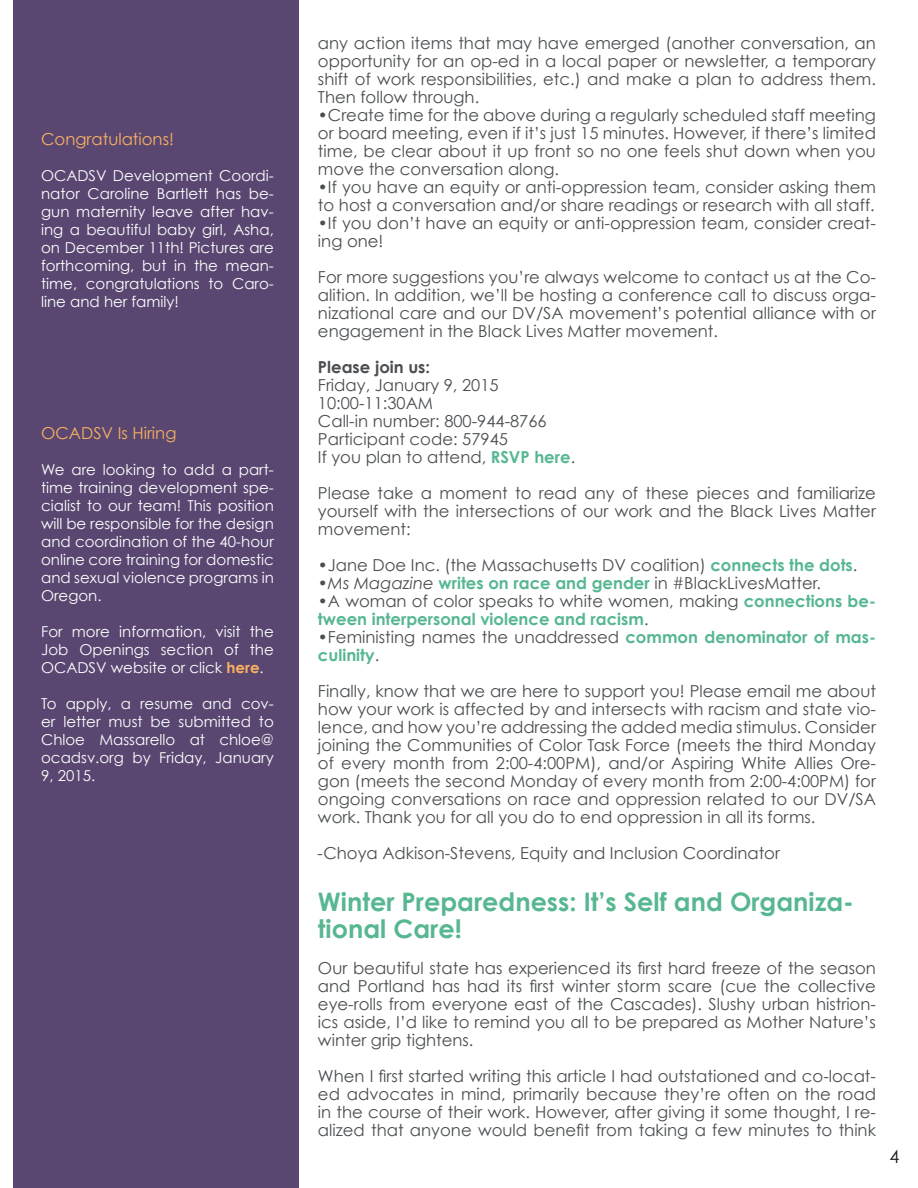
<style>
.page{position:relative;width:918px;height:1188px;background:#fff}
.page>*{position:absolute;margin:0;border:0;box-sizing:border-box;transform-origin:0 0}
.t1{font:700 25.5px/27px "Century Gothic";color:#57b791}
.t2{font:18px "Century Gothic";color:#231f20}
.t3{font:16.5px/18px "Century Gothic";color:#4a4e51;text-align:justify}
.t4{font:700 16.5px/18px "Century Gothic";color:#57b791}
.t5{font:16.5px "Century Gothic";color:#fab061}
.t6{font:700 16.5px "Century Gothic";color:#4a4e51}
.t7{font:15px/18px "Century Gothic";color:#fff;text-align:justify}
.s1{font-weight:700;color:#fab061}
.s2{font-weight:700;color:#57b791}
.s3{font-style:italic}
.s4{font-weight:400;font-style:italic;color:#4a4e51}
.s5{font-weight:400;color:#4a4e51}
</style>
<div class="page">
<div style="left:14px;top:0;width:285px;height:1188px;background:#594771"></div>
<p class="t5" style="left:41px;top:129px;width:134px">Congratulations!</p>
<p class="t7" style="left:41px;top:166px;width:234px">OCADSV Development Coordi&shy;nator Caroline Bartlett has be&shy;gun maternity leave after hav&shy;ing a beautiful baby girl, Asha, on December 11th! Pictures are forthcoming, but in the mean&shy;time, congratulations to Caro&shy;line and her family!</p>
<p class="t5" style="left:41px;top:423px;width:137px">OCADSV Is Hiring</p>
<p class="t7" style="left:41px;top:460px;width:234px">We are looking to add a part&shy;time training development spe&shy;cialist to our team! This position will be responsible for the design and coordination of the 40-hour online core training for domestic and sexual violence programs in Oregon.</p>
<p class="t7" style="left:41px;top:622px;width:234px">For more information, visit the Job Openings section of the OCADSV website or click <span class="s1">here</span>.</p>
<p class="t7" style="left:41px;top:694px;width:234px">To apply, a resume and cov&shy;er letter must be submitted to Chloe Massarello at chloe@ ocadsv.org by Friday, January 9, 2015.</p>
<p class="t3" style="left:318px;top:34px;width:559px">any action items that may have emerged (another conversation, an opportunity for an op-ed in a local paper or newsletter, a temporary shift of work responsibilities, etc.) and make a plan to address them.<br>Then follow through.</p>
<p class="t3" style="left:318px;top:106px;width:560px">•Create time for the above during a regularly scheduled staff meeting or board meeting, even if it’s just 15 minutes. However, if there’s limited time, be clear about it up front so no one feels shut down when you move the conversation along.</p>
<p class="t3" style="left:318px;top:178px;width:560px">•If you have an equity or anti-oppression team, consider asking them to host a conversation and/or share readings or research with all staff.</p>
<p class="t3" style="left:318px;top:214px;width:559px">•If you don’t have an equity or anti-oppression team, consider creat&shy;ing one!</p>
<p class="t3" style="left:318px;top:268px;width:560px">For more suggestions you’re always welcome to contact us at the Co&shy;alition. In addition, we’ll be hosting a conference call to discuss orga&shy;nizational care and our DV/SA movement’s potential alliance with or engagement in the Black Lives Matter movement.</p>
<p class="t6" style="left:318px;top:356px;width:114px">Please join us:</p>
<p class="t3" style="left:318px;top:376px;width:182px">Friday, January 9, 2015</p>
<p class="t3" style="left:318px;top:394px;width:117px">10:00-11:30AM</p>
<p class="t3" style="left:318px;top:412px;width:230px">Call-in number: 800-944-8766</p>
<p class="t3" style="left:318px;top:430px;width:191px">Participant code: 57945</p>
<p class="t3" style="left:318px;top:448px;width:259px">If you plan to attend, <span class="s2">RSVP here</span>.</p>
<p class="t3" style="left:318px;top:484px;width:559px">Please take a moment to read any of these pieces and familiarize yourself with the intersections of our work and the Black Lives Matter movement:</p>
<p class="t3" style="left:318px;top:556px;width:541px"><span class="s3">•</span>Jane Doe Inc. (the Massachusetts DV coalition) <span class="s2">connects the dots</span>.</p>
<p class="t3" style="left:318px;top:574px;width:505px">•<span class="s3">Ms Magazine</span> <span class="s2">writes on race and gender</span> in #BlackLivesMatter.</p>
<p class="t4" style="left:318px;top:591px;width:560px"><span class="s4">•</span><span class="s5">A woman of color speaks to white women, making</span> connections be&shy;tween interpersonal violence and racism<span class="s5">.</span></p>
<p class="t3" style="left:318px;top:628px;width:560px"><span class="s3">•</span>Feministing names the unaddressed <span class="s2">common denominator of mas&shy;culinity</span>.</p>
<p class="t3" style="left:318px;top:682px;width:560px">Finally, know that we are here to support you! Please email me about how your work is affected by and intersects with racism and state vio&shy;lence, and how you’re addressing the added media stimulus. Consider joining the Communities of Color Task Force (meets the third Monday of every month from 2:00-4:00PM), and/or Aspiring White Allies Ore&shy;gon (meets the second Monday of every month from 2:00-4:00PM) for ongoing conversations on race and oppression related to our DV/SA work. Thank you for all you do to end oppression in all its forms.</p>
<p class="t3" style="left:318px;top:844px;width:464px"><span class="s3">-</span>Choya Adkison-Stevens, Equity and Inclusion Coordinator</p>
<p class="t1" style="left:318px;top:888px;width:537px">Winter Preparedness: It’s Self and Organiza&shy;tional Care!</p>
<p class="t3" style="left:318px;top:959px;width:559px">Our beautiful state has experienced its first hard freeze of the season and Portland has had its first winter storm scare (cue the collective eye-rolls from everyone east of the Cascades). Slushy urban histrion&shy;ics aside, I’d like to remind you all to be prepared as Mother Nature’s winter grip tightens.</p>
<p class="t3" style="left:318px;top:1067px;width:560px">When I first started writing this article I had outstationed and co-locat&shy;ed advocates in mind, primarily because they’re often on the road in the course of their work. However, after giving it some thought, I re&shy;alized that anyone would benefit from taking a few minutes to think</p>
<p class="t2" style="left:889px;top:1145px;width:11px">4</p>
</div>
